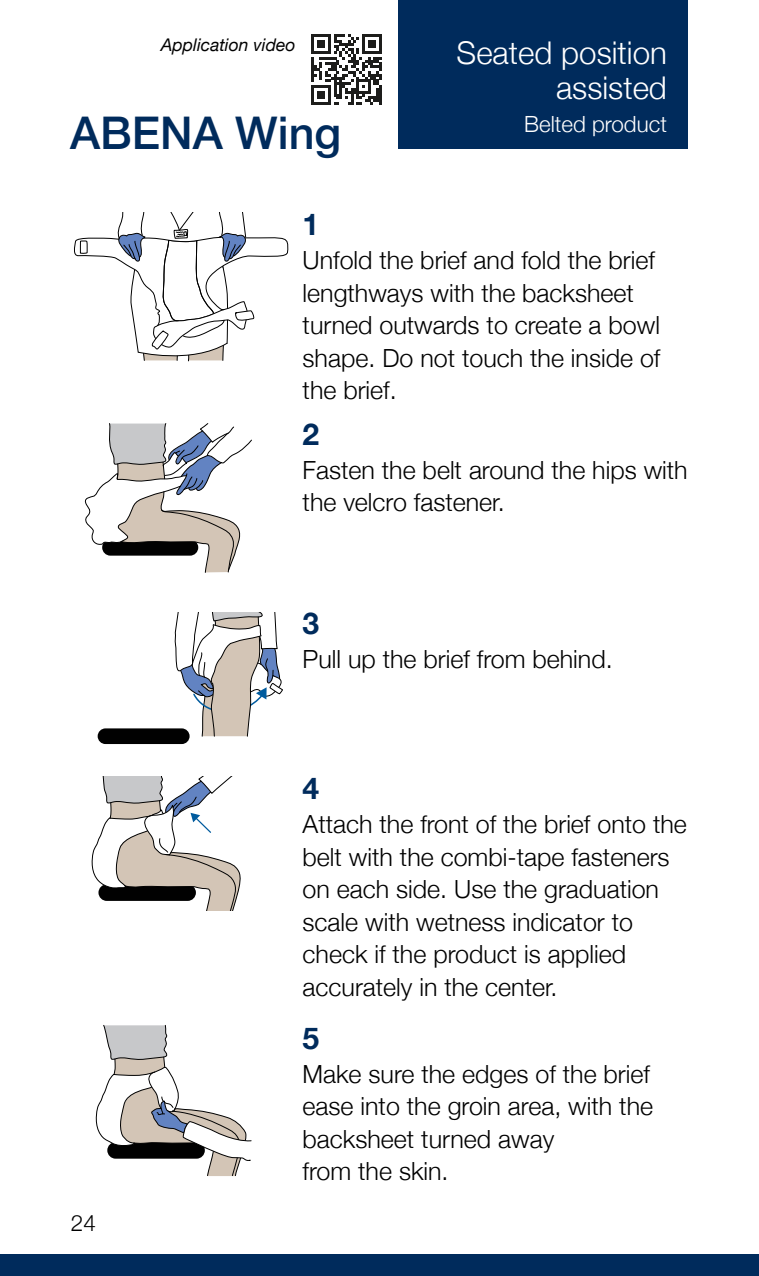
<style>
.page{position:relative;width:759px;height:1276px;background:#fff}
.page>*{position:absolute;margin:0;border:0;box-sizing:border-box;transform-origin:0 0}
.t1{font:500 45px "Helvetica Neue";color:#002b5c}
.t2{font:300 31.25px/35px "Helvetica Neue";color:#fff;text-align:right}
.t3{font:700 30px "Helvetica Neue";color:#002b5c}
.t4{font:300 25px/32.5px "Helvetica Neue";color:#000}
.t5{font:300 22.5px "Helvetica Neue";color:#000}
.t6{font:300 22.25px "Helvetica Neue";color:#fff}
.t7{font:italic 17.5px "Helvetica Neue";color:#000}
</style>
<div class="page">
<div style="left:0;top:1254px;width:758px;height:22px;background:#002b5c"></div>
<div style="left:398px;top:0;width:289px;height:149px;background:#002b5c"></div>
<svg style="left:74px;top:213px;width:215px;height:149px"></svg>
<div style="left:80px;top:240px;width:8px;height:14px;border:1px solid #000"></div>
<svg style="left:84px;top:423px;width:168px;height:150px"></svg>
<div style="left:98px;top:728px;width:91px;height:16px;background:#010101;border-radius:8px"></div>
<svg style="left:175px;top:612px;width:108px;height:125px"></svg>
<svg style="left:91px;top:777px;width:150px;height:134px"></svg>
<svg style="left:95px;top:1025px;width:157px;height:151px"></svg>
<svg style="left:311px;top:34px;width:71px;height:71px"></svg>
<p class="t7" style="left:161px;top:32px;width:136px">Application video</p>
<p class="t2" style="left:456px;top:33px;width:212px">Seated position assisted</p>
<h1 class="t1" style="left:70px;top:97px;width:272px">ABENA Wing</h1>
<p class="t6" style="left:524px;top:106px;width:144px">Belted product</p>
<p class="t3" style="left:302px;top:201px;width:18px">1</p>
<p class="t4" style="left:302px;top:242px;width:359px">Unfold the brief and fold the brief lengthways with the backsheet turned outwards to create a bowl shape. Do not touch the inside of the brief.</p>
<p class="t3" style="left:302px;top:410px;width:18px">2</p>
<p class="t4" style="left:302px;top:452px;width:386px">Fasten the belt around the hips with the velcro fastener.</p>
<p class="t3" style="left:302px;top:600px;width:18px">3</p>
<p class="t4" style="left:302px;top:641px;width:311px">Pull up the brief from behind.</p>
<p class="t5" style="left:71px;top:1204px;width:27px">24</p>
<p class="t3" style="left:302px;top:765px;width:18px">4</p>
<p class="t4" style="left:302px;top:806px;width:385px">Attach the front of the brief onto the belt with the combi-tape fasteners on each side. Use the graduation scale with wetness indicator to check if the product is applied accurately in the center.</p>
<p class="t3" style="left:302px;top:1014px;width:18px">5</p>
<p class="t4" style="left:302px;top:1056px;width:352px">Make sure the edges of the brief ease into the groin area, with the backsheet turned away<br>from the skin.</p>
</div>
